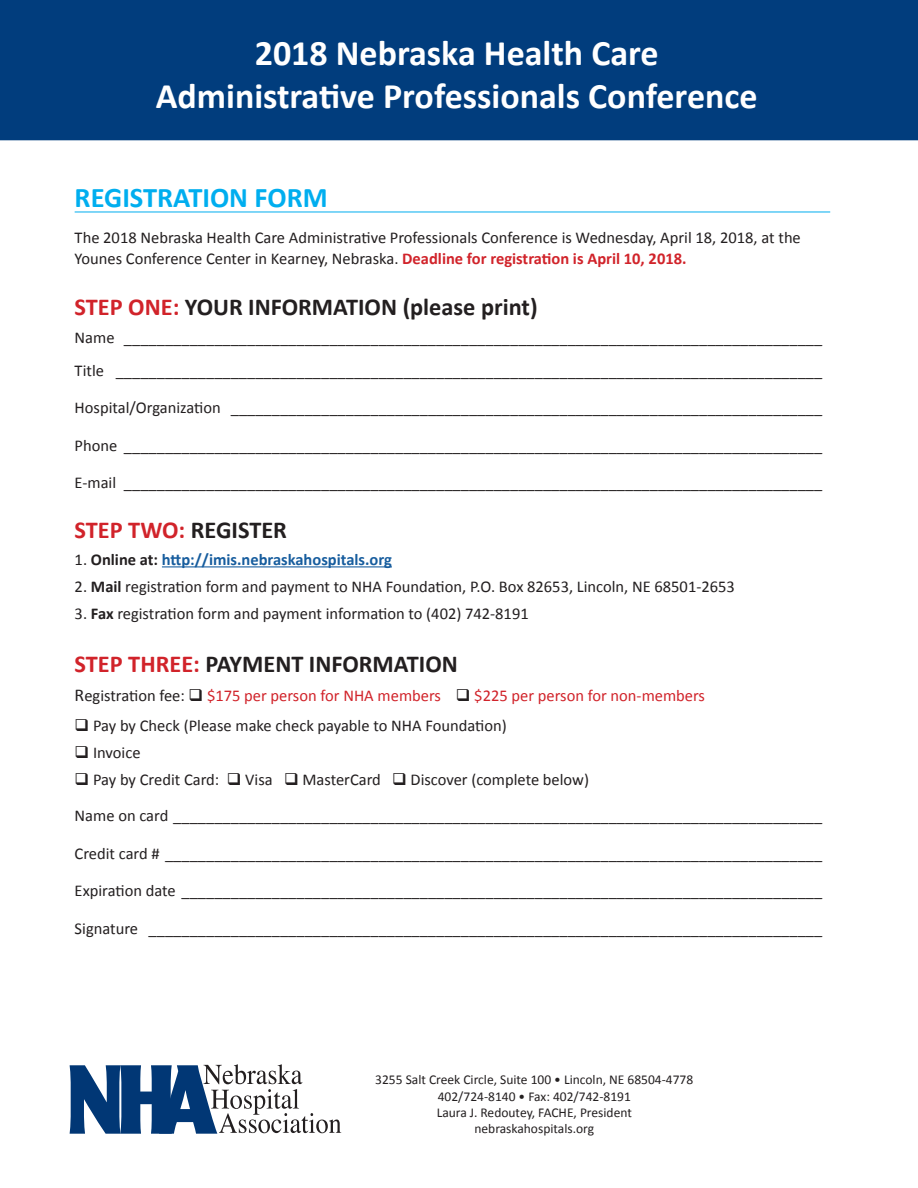
<style>
.page{position:relative;width:918px;height:1188px;background:#fff}
.page>*{position:absolute;margin:0;border:0;box-sizing:border-box;transform-origin:0 0}
.t1{font:700 36px "Calibri";color:#fff}
.t2{font:700 28.5px "Calibri";color:#00aeef}
.t3{font:700 24.3px "Calibri";color:#231f20}
.t4{font:700 24.3px "Calibri";color:#d1232a}
.t5{font:16.5px/21px "Calibri";color:#231f20}
.t6{font:16.5px "Calibri";color:#d1232a}
.t7{font:700 16.5px "Calibri";color:#175d9e}
.t8{font:13.5px "Calibri";color:#231f20}
.s1{font-weight:700;color:#d1232a}
.s2{color:#d1232a}
.s3{color:#231f20}
.s4{font-weight:400;color:#231f20}
.s5{font-weight:700}
.s6{font-size:18px;color:#231f20}
</style>
<div class="page">
<div style="left:0;top:0;width:918px;height:140px;background:#013d7d"></div>
<hr style="left:75px;top:212px;width:755px;height:1px;background:#00aeef">
<hr style="left:162px;top:566px;width:230px;height:1px;background:#175d9e">
<svg style="left:70px;top:1064px;width:271px;height:70px"></svg>
<p class="t1" style="left:255px;top:30px;width:405px">2018 Nebraska Health Care</p>
<p class="t1" style="left:156px;top:73px;width:603px">Administrative Professionals Conference</p>
<p class="t2" style="left:75px;top:180px;width:254px">REGISTRATION FORM</p>
<p class="t5" style="left:75px;top:227px;width:728px">The 2018 Nebraska Health Care Administrative Professionals Conference is Wednesday, April 18, 2018, at the<br>Younes Conference Center in Kearney, Nebraska. <span class="s1">Deadline for registration is April 10, 2018.</span></p>
<p class="t3" style="left:75px;top:291px;width:465px"><span class="s2">STEP ONE:</span> YOUR INFORMATION (please print)</p>
<p class="t5" style="left:75px;top:327px;width:749px">Name _____________________________________________________________________________________</p>
<p class="t5" style="left:75px;top:360px;width:749px">Title ______________________________________________________________________________________</p>
<p class="t5" style="left:75px;top:397px;width:749px">Hospital/Organization ________________________________________________________________________</p>
<p class="t5" style="left:75px;top:435px;width:749px">Phone _____________________________________________________________________________________</p>
<p class="t5" style="left:75px;top:472px;width:749px">E-mail _____________________________________________________________________________________</p>
<p class="t4" style="left:75px;top:514px;width:214px">STEP TWO: <span class="s3">REGISTER</span></p>
<p class="t7" style="left:75px;top:549px;width:319px"><span class="s4">1.</span> <span class="s3">Online at:</span> http://imis.nebraskahospitals.org</p>
<p class="t5" style="left:75px;top:576px;width:662px">2. <span class="s5">Mail</span> registration form and payment to NHA Foundation, P.O. Box 82653, Lincoln, NE 68501-2653</p>
<p class="t5" style="left:75px;top:603px;width:456px">3. <span class="s5">Fax</span> registration form and payment information to (402) 742-8191</p>
<p class="t3" style="left:75px;top:649px;width:385px"><span class="s2">STEP THREE:</span> PAYMENT INFORMATION</p>
<p class="t6" style="left:75px;top:685px;width:632px"><span class="s6">R</span><span class="s3">egistration fee:</span> <span class="s3">❑</span> $175 per person for NHA members <span class="s3">❑</span> $225 per person for non-members</p>
<p class="t5" style="left:75px;top:715px;width:434px">❑ Pay by Check (Please make check payable to NHA Foundation)</p>
<p class="t5" style="left:75px;top:742px;width:67px">❑ Invoice</p>
<p class="t5" style="left:75px;top:769px;width:516px">❑ Pay by Credit Card: ❑ Visa ❑ MasterCard ❑ Discover (complete below)</p>
<p class="t5" style="left:75px;top:805px;width:749px">Name on card _______________________________________________________________________________</p>
<p class="t5" style="left:75px;top:843px;width:749px">Credit card # ________________________________________________________________________________</p>
<p class="t5" style="left:75px;top:880px;width:749px">Expiration date ______________________________________________________________________________</p>
<p class="t5" style="left:75px;top:918px;width:749px">Signature __________________________________________________________________________________</p>
<p class="t8" style="left:375px;top:1071px;width:320px">3255 Salt Creek Circle, Suite 100 • Lincoln, NE 68504-4778</p>
<p class="t8" style="left:438px;top:1088px;width:195px">402/724-8140 • Fax: 402/742-8191</p>
<p class="t8" style="left:437px;top:1104px;width:197px">Laura J. Redoutey, FACHE, President</p>
<p class="t8" style="left:474px;top:1120px;width:121px">nebraskahospitals.org</p>
</div>
